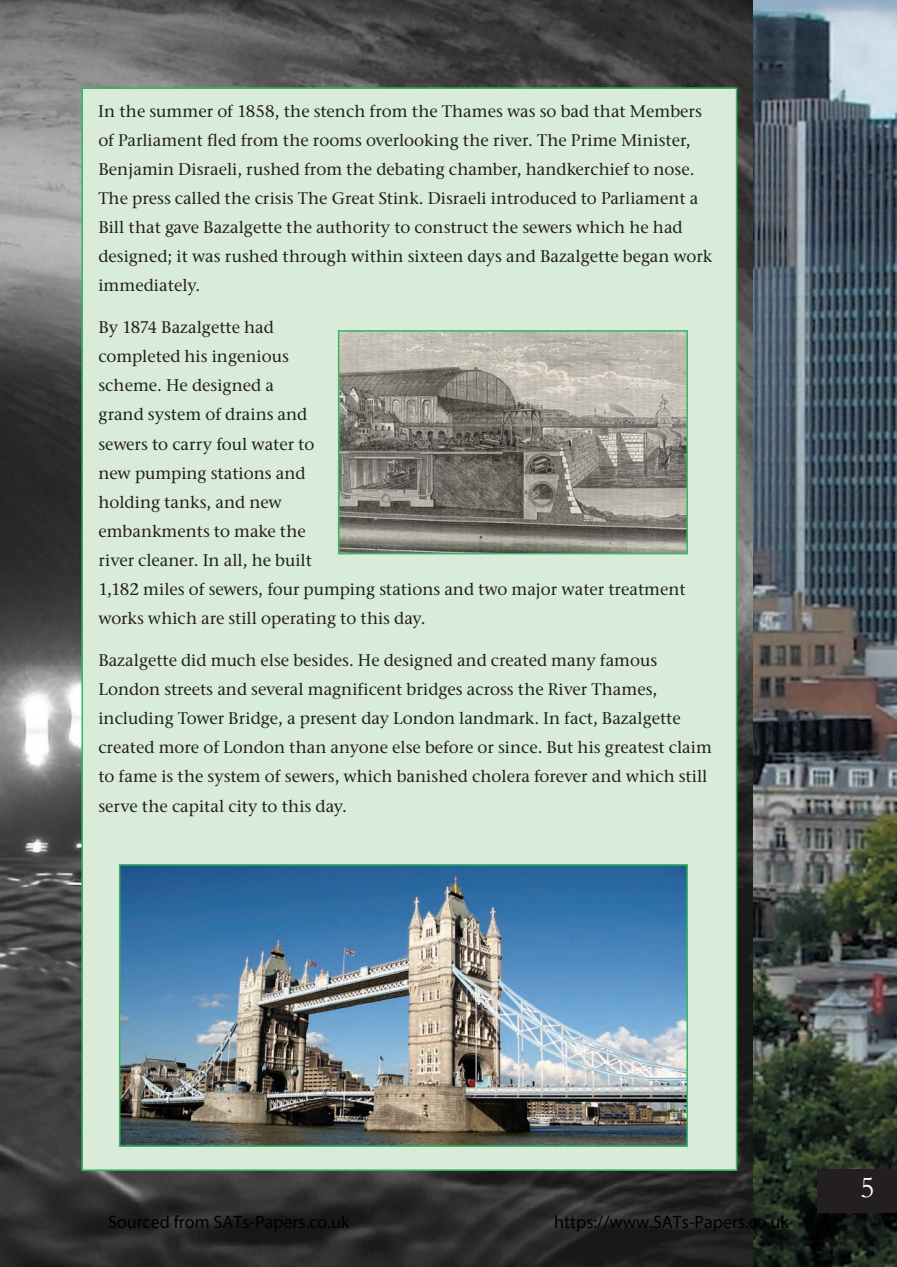
<style>
.page{position:relative;width:897px;height:1267px;background:#fff}
.page>*{position:absolute;margin:0;border:0;box-sizing:border-box;transform-origin:0 0}
.t1{font:30.6px "Garamond";color:#fff}
.t2{font:18px "Myriad Pro";color:#000}
.t3{font:500 16.8px/29.1px "Stone Serif ITC";color:#231f20}
</style>
<div class="page">
<img style="left:0;top:0;width:753px;height:1266px">
<div style="left:83px;top:89px;width:652px;height:1080px;background:#d9ecd9"></div>
<img style="left:753px;top:0;width:143px;height:1266px">
<img style="left:122px;top:867px;width:563px;height:276px">
<div style="left:119px;top:864px;width:569px;height:282px;border:2px solid #38b663"></div>
<img style="left:341px;top:333px;width:344px;height:218px">
<div style="left:338px;top:330px;width:350px;height:224px;border:2px solid #38b663"></div>
<div style="left:817px;top:1169px;width:79px;height:43px;background:#231f20"></div>
<p class="t3" style="left:98px;top:96px;width:615px">In the summer of 1858, the stench from the Thames was so bad that Members of Parliament fled from the rooms overlooking the river. The Prime Minister, Benjamin Disraeli, rushed from the debating chamber, handkerchief to nose.<br>The press called the crisis The Great Stink. Disraeli introduced to Parliament a Bill that gave Bazalgette the authority to construct the sewers which he had designed; it was rushed through within sixteen days and Bazalgette began work immediately.</p>
<p class="t3" style="left:98px;top:312px;width:589px">By 1874 Bazalgette had<br>completed his ingenious<br>scheme. He designed a<br>grand system of drains and<br>sewers to carry foul water to<br>new pumping stations and<br>holding tanks, and new<br>embankments to make the<br>river cleaner. In all, he built<br>1,182 miles of sewers, four pumping stations and two major water treatment works which are still operating to this day.</p>
<p class="t3" style="left:98px;top:645px;width:615px">Bazalgette did much else besides. He designed and created many famous London streets and several magnificent bridges across the River Thames, including Tower Bridge, a present day London landmark. In fact, Bazalgette created more of London than anyone else before or since. But his greatest claim to fame is the system of sewers, which banished cholera forever and which still serve the capital city to this day.</p>
<p class="t2" style="left:108px;top:1210px;width:243px">Sourced from SATs-Papers.co.uk</p>
<p class="t2" style="left:554px;top:1210px;width:236px">https://www.SATs-Papers.co.uk</p>
<p class="t1" style="left:860px;top:1166px;width:16px">5</p>
</div>
